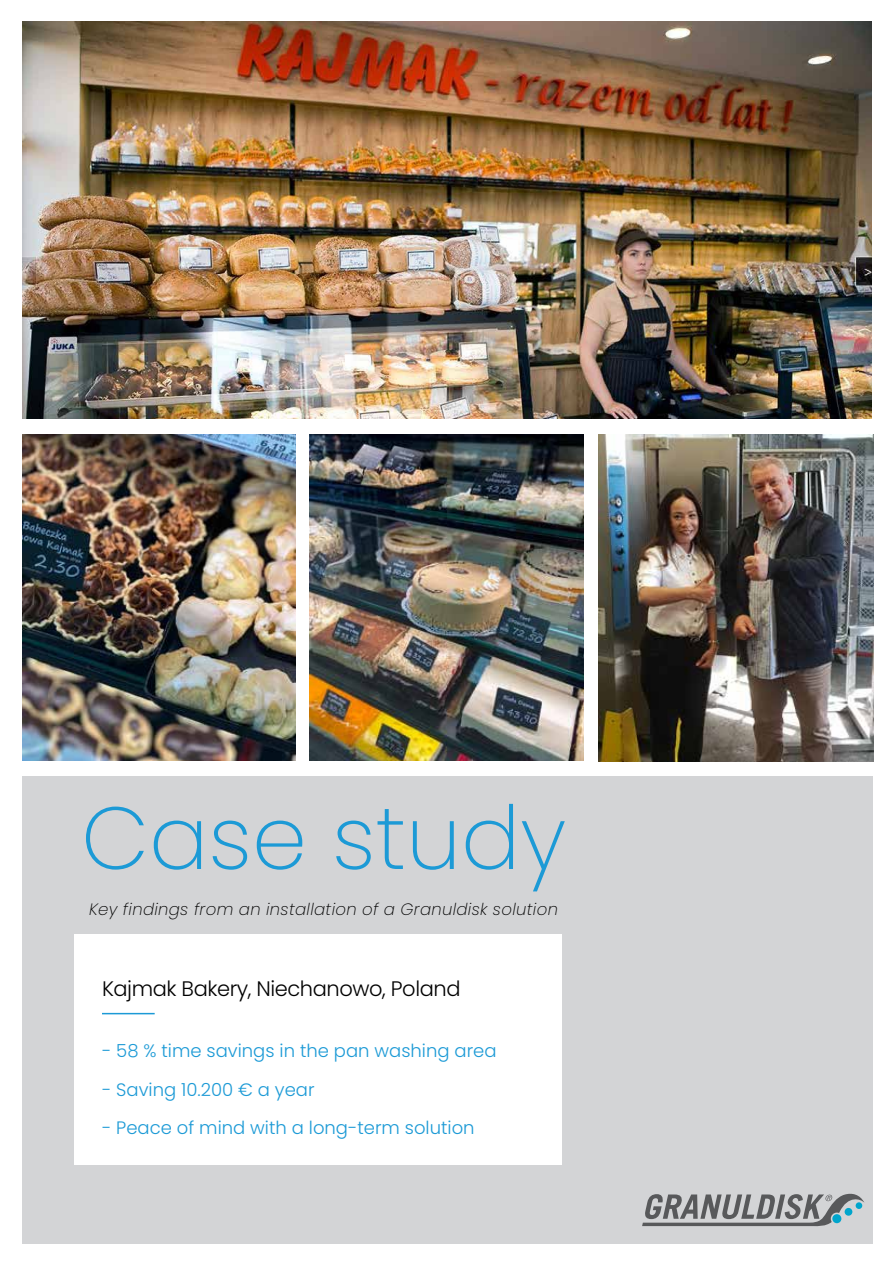
<style>
.page{position:relative;width:893px;height:1263px;background:#fff}
.page>*{position:absolute;margin:0;border:0;box-sizing:border-box;transform-origin:0 0}
.t1{font:200 88.05px "Poppins";color:#1c9ad6}
.t2{font:300 21px "Poppins";letter-spacing:-.02em;color:#000}
.t3{font:300 18px "Poppins";color:#1c9ad6}
.t4{font:italic 200 16.5px "Poppins";letter-spacing:.02em;color:#000}
</style>
<div class="page">
<div style="left:22px;top:776px;width:851px;height:468px;background:#d3d4d6"></div>
<div style="left:74px;top:934px;width:487px;height:231px;background:#fff"></div>
<hr style="left:102px;top:1013px;width:53px;height:1px;background:#1c9ad6">
<img style="left:22px;top:21px;width:849px;height:398px">
<svg style="left:642px;top:1193px;width:222px;height:33px"></svg>
<div style="left:832px;top:1214px;width:9px;height:9px;background:#00a5cc;border-radius:50%"></div>
<img style="left:599px;top:435px;width:274px;height:326px">
<img style="left:22px;top:435px;width:274px;height:326px">
<img style="left:309px;top:434px;width:275px;height:327px">
<h1 class="t1" style="left:81px;top:787px;width:487px">Case study</h1>
<p class="t4" style="left:89px;top:900px;width:470px">Key findings from an installation of a Granuldisk solution</p>
<p class="t2" style="left:102px;top:976px;width:360px">Kajmak Bakery, Niechanowo, Poland</p>
<p class="t3" style="left:102px;top:1040px;width:396px">- 58 % time savings in the pan washing area</p>
<p class="t3" style="left:102px;top:1079px;width:214px">- Saving 10.200 € a year</p>
<p class="t3" style="left:102px;top:1118px;width:374px">- Peace of mind with a long-term solution</p>
</div>
